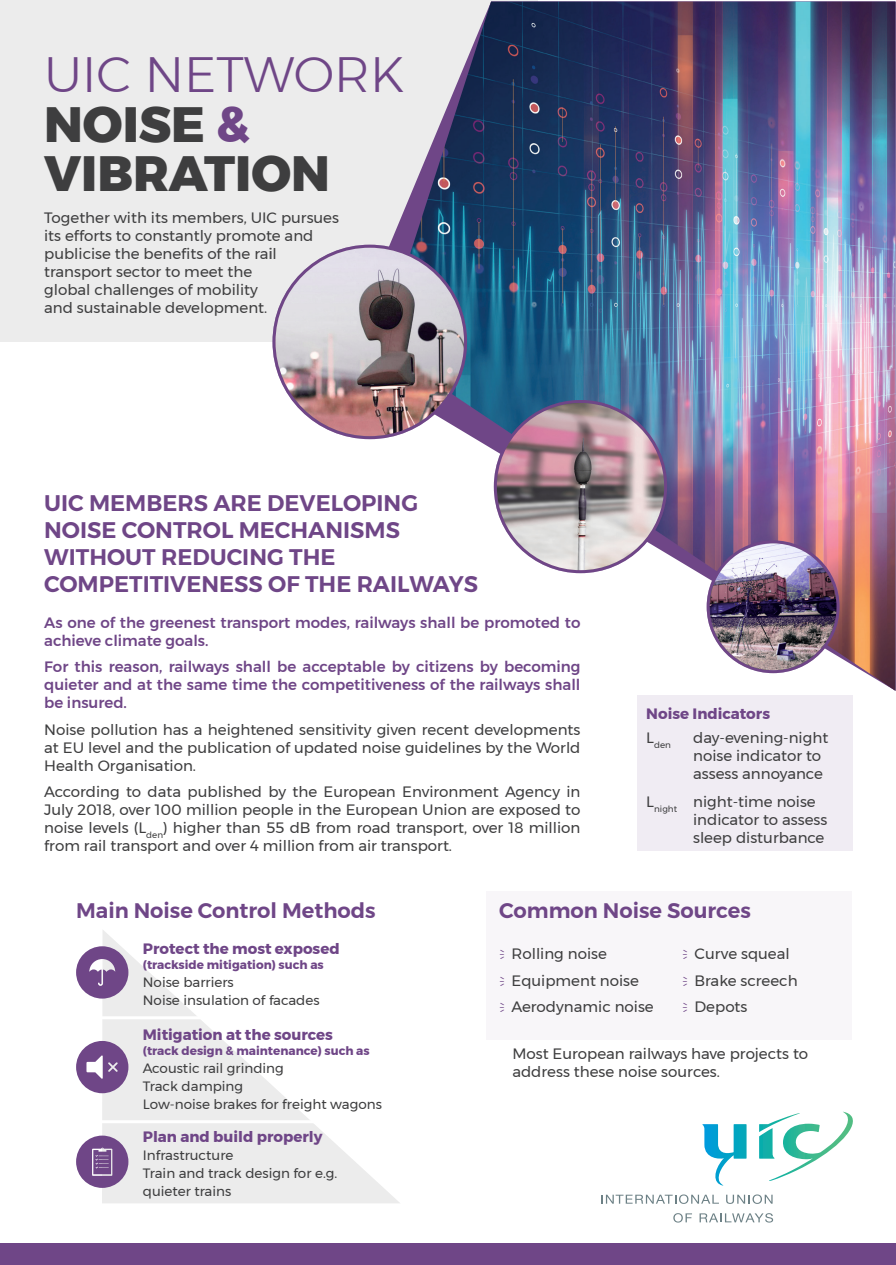
<style>
.page{position:relative;width:896px;height:1265px;background:#fff}
.page>*{position:absolute;margin:0;border:0;box-sizing:border-box;transform-origin:0 0}
.t1{font:800 49.5px/49.5px "Montserrat";color:#3e3e3f}
.t2{font:600 22.5px/27px "Montserrat";color:#6f4687}
.t3{font:600 21px "Montserrat";color:#6f4687}
.t4{font:15px/18px "Montserrat";color:#3e3e3f}
.t5{font:500 15px/18px "Montserrat";color:#6f4687}
.t6{font:700 15px "Montserrat";color:#6f4687}
.t7{font:13.5px/18px "Montserrat";color:#3e3e3f}
.t8{font:700 12px "Montserrat";color:#6f4687}
.t9{font:8.7px "Montserrat";color:#3e3e3f}
.s1{font-weight:300;color:#6f4687}
.s2{color:#6f4687}
</style>
<div class="page">
<div style="left:0;top:0;width:537px;height:342px;background:#ececec"></div>
<img style="left:380px;top:2px;width:515px;height:688px">
<img style="left:707px;top:542px;width:130px;height:128px">
<div style="left:0;top:1243px;width:895px;height:21px;background:#6f4687"></div>
<svg style="left:601px;top:1194px;width:117px;height:9px"></svg>
<svg style="left:726px;top:1194px;width:46px;height:9px"></svg>
<svg style="left:673px;top:1213px;width:18px;height:9px"></svg>
<svg style="left:699px;top:1213px;width:73px;height:9px"></svg>
<svg style="left:759px;top:1111px;width:94px;height:69px"></svg>
<svg style="left:702px;top:1124px;width:44px;height:61px"></svg>
<div style="left:637px;top:695px;width:215px;height:156px;background:#f0ecf3"></div>
<svg style="left:102px;top:930px;width:298px;height:273px"></svg>
<svg style="left:76px;top:1040px;width:52px;height:53px"></svg>
<svg style="left:76px;top:946px;width:52px;height:52px"></svg>
<svg style="left:76px;top:1135px;width:52px;height:52px"></svg>
<hr style="left:91px;top:1016px;width:173px;height:3px;background:#fff">
<hr style="left:91px;top:1120px;width:252px;height:3px;background:#fff">
<div style="left:486px;top:890px;width:365px;height:149px;background:#f8f6f9"></div>
<img style="left:274px;top:246px;width:191px;height:191px;border-radius:50%">
<svg style="left:495px;top:401px;width:170px;height:170px"></svg>
<img style="left:707px;top:542px;width:130px;height:129px;border-radius:50%">
<div style="left:706px;top:540px;width:133px;height:133px;border:3px solid #6f4687;border-radius:50%"></div>
<h1 class="t1" style="left:44px;top:50px;width:361px"><span class="s1">UIC NETWORK<br></span>NOISE <span class="s2">&amp;<br></span>VIBRATION</h1>
<p class="t4" style="left:44px;top:209px;width:296px">Together with its members, UIC pursues its efforts to constantly promote and publicise the benefits of the rail transport sector to meet the<br>global challenges of mobility<br>and sustainable development.</p>
<h2 class="t2" style="left:44px;top:489px;width:435px">UIC MEMBERS ARE DEVELOPING<br>NOISE CONTROL MECHANISMS<br>WITHOUT REDUCING THE<br>COMPETITIVENESS OF THE RAILWAYS</h2>
<p class="t5" style="left:44px;top:613px;width:537px">As one of the greenest transport modes, railways shall be promoted to achieve climate goals.</p>
<p class="t5" style="left:44px;top:657px;width:537px;text-align:justify">For this reason, railways shall be acceptable by citizens by becoming quieter and at the same time the competitiveness of the railways shall be insured.</p>
<p class="t4" style="left:44px;top:720px;width:537px;text-align:justify">Noise pollution has a heightened sensitivity given recent developments at EU level and the publication of updated noise guidelines by the World Health Organisation.</p>
<p class="t4" style="left:44px;top:782px;width:537px;text-align:justify">According to data published by the European Environment Agency in July 2018, over 100 million people in the European Union are exposed to noise levels (L<sub>den</sub>) higher than 55 dB from road transport, over 18 million from rail transport and over 4 million from air transport.</p>
<p class="t6" style="left:646px;top:701px;width:125px">Noise Indicators</p>
<p class="t9" style="left:646px;top:738px;width:26px"><sup>L</sup>den</p>
<p class="t4" style="left:692px;top:729px;width:137px">day-evening-night noise indicator to assess annoyance</p>
<p class="t4" style="left:692px;top:792px;width:136px;text-indent:-47px">L<sub>night</sub> night-time noise indicator to assess sleep disturbance</p>
<h3 class="t3" style="left:76px;top:893px;width:301px">Main Noise Control Methods</h3>
<p class="t6" style="left:143px;top:936px;width:198px">Protect the most exposed</p>
<p class="t8" style="left:143px;top:955px;width:182px">(trackside mitigation) such as</p>
<p class="t7" style="left:143px;top:973px;width:178px">Noise barriers<br>Noise insulation of facades</p>
<p class="t6" style="left:143px;top:1022px;width:191px">Mitigation at the sources</p>
<p class="t8" style="left:143px;top:1040px;width:228px">(track design &amp; maintenance) such as</p>
<p class="t7" style="left:143px;top:1058px;width:240px">Acoustic rail grinding<br>Track damping<br>Low-noise brakes for freight wagons</p>
<p class="t6" style="left:143px;top:1124px;width:181px">Plan and build properly</p>
<p class="t7" style="left:143px;top:1145px;width:196px">Infrastructure<br>Train and track design for e.g. quieter trains</p>
<h3 class="t3" style="left:499px;top:893px;width:253px">Common Noise Sources</h3>
<p class="t4" style="left:511px;top:940px;width:144px;line-height:26.5px">Rolling noise<br>Equipment noise<br>Aerodynamic noise</p>
<p class="t4" style="left:694px;top:940px;width:105px;line-height:26.5px">Curve squeal<br>Brake screech<br>Depots</p>
<p class="t4" style="left:512px;top:1044px;width:297px">Most European railways have projects to address these noise sources.</p>
</div>
